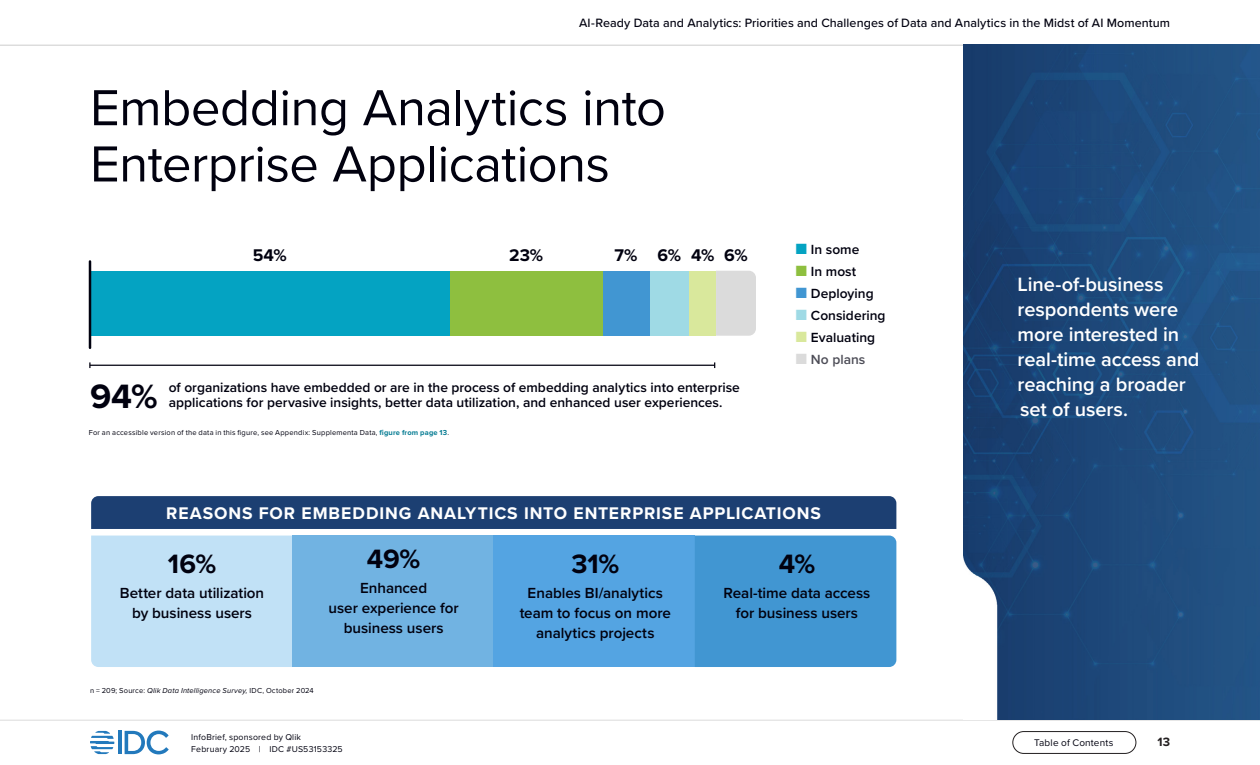
<style>
.page{position:relative;width:1260px;height:765px;background:#fff}
.page>*{position:absolute;margin:0;border:0;box-sizing:border-box;transform-origin:0 0}
.H2_Subsection{font:52.5px/56.2px "Proxima Nova";letter-spacing:-.01em;color:#01010f}
.P___Regular_16_20{font:700 35px "Proxima Nova";color:#01010f}
.t1{font:700 27.5px "Proxima Nova";color:#01010f}
.P___Semibold_16_20__L{font:600 20px/25px "Proxima Nova";letter-spacing:-.005em;color:#fff}
.P___Regular_16_20-2{font:700 17.5px "Proxima Nova";letter-spacing:.05em;color:#fff}
.t2{font:700 17.5px "Proxima Nova";color:#01010f}
.P___Regular_12_16{font:600 15.12px/20px "Proxima Nova";color:#01010f;text-align:center}
.P___Regular_16_20-3{font:600 13.75px/15px "Proxima Nova";color:#01010f}
.Figure___Key__L{font:600 13.75px "Proxima Nova";color:#01010f}
.Figure___Key__L-2{font:600 13.75px "Proxima Nova";letter-spacing:.005em;color:#4d4d57}
.t3{font:500 12.5px "Proxima Nova";letter-spacing:.005em;color:#01010f}
.t4{font:700 12.5px "Proxima Nova";color:#231f20}
.t5{font:10px "Proxima Nova";letter-spacing:.015em;color:#01010f}
.t6{font:8.75px/12.5px "Proxima Nova";letter-spacing:.02em;color:#01010f}
.Notes_and_sources__C{font:7.5px "Proxima Nova";letter-spacing:.025em;color:#01010f}
.Notes_and_sources__L{font:7.5px "Proxima Nova";letter-spacing:.025em;color:#01010f}
.s1{font-weight:700;color:#067c93}
.s2{font-weight:400;font-size:17.88px;color:#04a3c2}
.s3{font-weight:400;font-size:17.88px;color:#8ebf3f}
.s4{font-weight:400;font-size:17.88px;color:#4196d2}
.s5{font-weight:400;font-size:17.88px;color:#9fdae5}
.s6{font-weight:400;font-size:17.88px;color:#d9e89c}
.s7{font-weight:400;font-size:17.88px;color:#dbdbdb}
.s8{font-style:italic}
</style>
<div class="page">
<hr style="left:0;top:720px;width:1260px;height:1px;background:#dbdbdb">
<hr style="left:118px;top:731px;width:4px;height:23px;background:#2279bc">
<svg style="left:125px;top:731px;width:44px;height:23px"></svg>
<svg style="left:90px;top:731px;width:24px;height:23px"></svg>
<div style="left:1013px;top:731px;width:123px;height:23px;border:1px solid #231f20;border-radius:11px"></div>
<hr style="left:0;top:45px;width:1260px;height:1px;background:#ccc">
<img style="left:963px;top:44px;width:297px;height:675px">
<div style="left:91px;top:536px;width:201px;height:131px;background:#c1e1f6"></div>
<div style="left:292px;top:536px;width:202px;height:131px;background:#71b3e2"></div>
<div style="left:493px;top:536px;width:202px;height:131px;background:#54a4e2"></div>
<div style="left:695px;top:536px;width:201px;height:131px;background:#4196d2"></div>
<div style="left:91px;top:496px;width:805px;height:33px;background:#1c3f72"></div>
<div style="left:716px;top:271px;width:40px;height:65px;background:#dbdbdb"></div>
<div style="left:689px;top:271px;width:27px;height:65px;background:#d9e89c"></div>
<div style="left:649px;top:271px;width:40px;height:65px;background:#9fdae5"></div>
<div style="left:603px;top:271px;width:46px;height:65px;background:#4196d2"></div>
<div style="left:450px;top:271px;width:153px;height:65px;background:#8ebf3f"></div>
<div style="left:90px;top:271px;width:360px;height:65px;background:#04a3c2"></div>
<hr style="left:90px;top:365px;width:625px;height:1px;background:#01010f">
<svg style="left:89px;top:362px;width:2px;height:6px"></svg>
<hr style="left:89px;top:261px;width:2px;height:87px;background:#01010f">
<p class="t3" style="left:579px;top:13px;width:592px">AI-Ready Data and Analytics: Priorities and Challenges of Data and Analytics in the Midst of AI Momentum</p>
<p class="H2_Subsection" style="left:90px;top:77px;width:577px">Embedding Analytics into<br>Enterprise Applications</p>
<p class="t2" style="left:253px;top:242px;width:36px">54%</p>
<p class="t2" style="left:509px;top:242px;width:35px">23%</p>
<p class="t2" style="left:615px;top:242px;width:24px">7%</p>
<p class="t2" style="left:658px;top:242px;width:25px">6%</p>
<p class="t2" style="left:691px;top:242px;width:25px">4%</p>
<p class="t2" style="left:724px;top:242px;width:25px">6%</p>
<p class="P___Regular_16_20" style="left:90px;top:370px;width:69px">94%</p>
<p class="P___Regular_16_20-3" style="left:169px;top:379px;width:573px">of organizations have embedded or are in the process of embedding analytics into enterprise applications for pervasive insights, better data utilization, and enhanced user experiences.</p>
<p class="Notes_and_sources__C" style="left:89px;top:427px;width:362px">For an accessible version of the data in this figure, see Appendix: Supplementa Data, <span class="s1">figure from page 13</span>.</p>
<p class="Figure___Key__L" style="left:796px;top:239px;width:65px"><span class="s2">■</span> In some</p>
<p class="Figure___Key__L" style="left:796px;top:261px;width:62px"><span class="s3">■</span> In most</p>
<p class="Figure___Key__L" style="left:796px;top:283px;width:80px"><span class="s4">■</span> Deploying</p>
<p class="Figure___Key__L" style="left:796px;top:305px;width:92px"><span class="s5">■</span> Considering</p>
<p class="Figure___Key__L" style="left:796px;top:327px;width:81px"><span class="s6">■</span> Evaluating</p>
<p class="Figure___Key__L-2" style="left:796px;top:349px;width:71px"><span class="s7">■</span> No plans</p>
<p class="P___Regular_16_20-2" style="left:166px;top:501px;width:656px">REASONS FOR EMBEDDING ANALYTICS INTO ENTERPRISE APPLICATIONS</p>
<p class="t1" style="left:168px;top:543px;width:50px">16%</p>
<p class="P___Regular_12_16" style="left:120px;top:582px;width:146px">Better data utilization by business users</p>
<p class="t1" style="left:367px;top:539px;width:55px">49%</p>
<p class="P___Regular_12_16" style="left:329px;top:578px;width:132px">Enhanced<br>user experience for business users</p>
<p class="Notes_and_sources__L" style="left:90px;top:685px;width:225px">n = 209; Source: <span class="s8">Qlik Data Intelligence Survey,</span> IDC, October 2024</p>
<p class="t1" style="left:571px;top:543px;width:49px">31%</p>
<p class="P___Regular_12_16" style="left:520px;top:582px;width:153px">Enables BI/analytics team to focus on more analytics projects</p>
<p class="t1" style="left:779px;top:543px;width:38px">4%</p>
<p class="P___Regular_12_16" style="left:724px;top:582px;width:148px">Real-time data access for business users</p>
<p class="P___Semibold_16_20__L" style="left:1018px;top:271px;width:183px">Line-of-business respondents were more interested in real-time access and reaching a broader set of users.</p>
<p class="t6" style="left:191px;top:730px;width:153px">InfoBrief, sponsored by Qlik<br>February 2025 | IDC #US53153325</p>
<p class="t5" style="left:1034px;top:735px;width:81px">Table of Contents</p>
<p class="t4" style="left:1157px;top:733px;width:14px">13</p>
</div>
